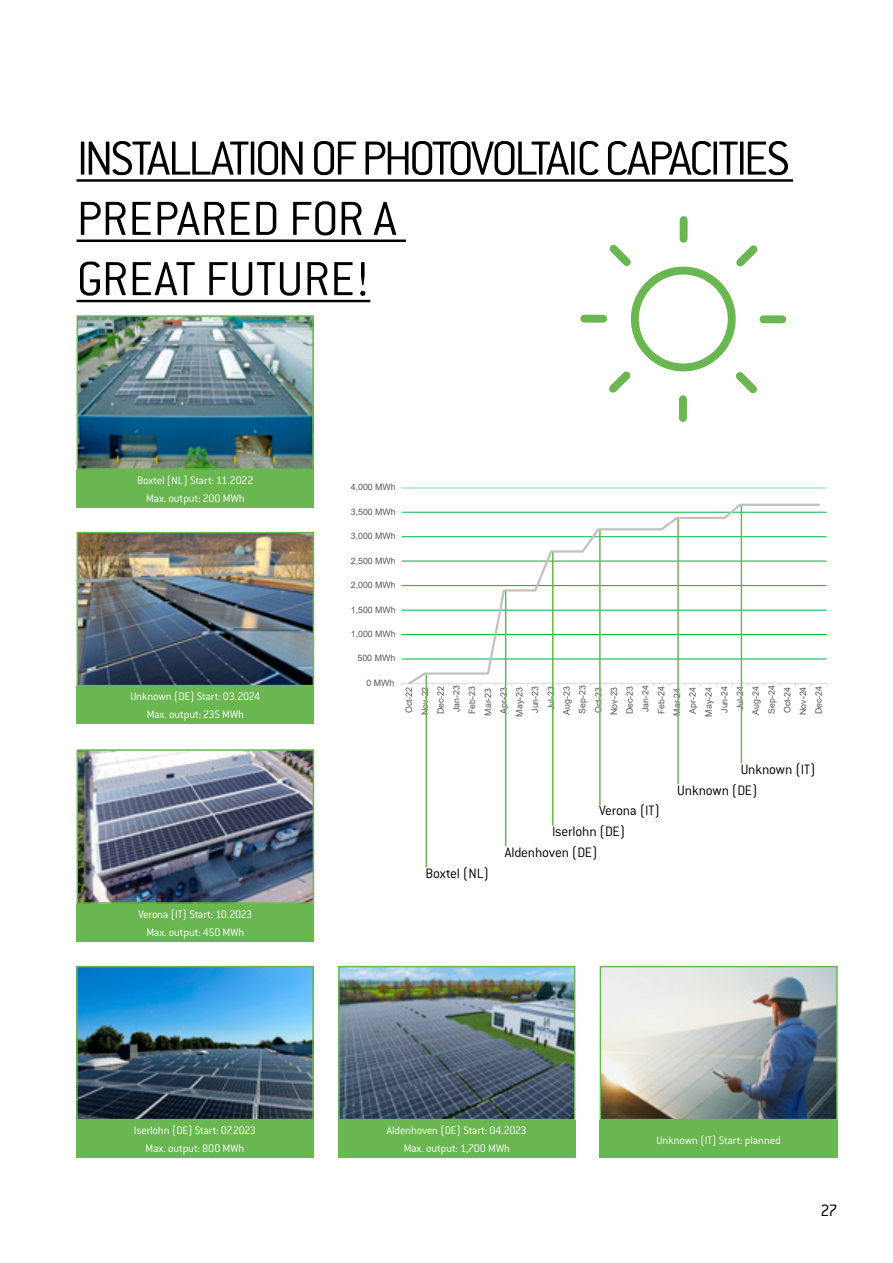
<style>
.page{position:relative;width:893px;height:1263px;background:#fff}
.page>*{position:absolute;margin:0;border:0;box-sizing:border-box;transform-origin:0 0}
.t1{font:300 52.5px/60.3px "Conduit ITC Pro";letter-spacing:-.055em;color:#000}
.t2{font:300 18px "Conduit ITC Pro";color:#000}
.t3{font:300 15px/20.7px "Conduit ITC Pro";letter-spacing:-.015em;color:#000}
.t4{font:300 12px/18px "Conduit ITC Pro";letter-spacing:-.015em;color:#fff;text-align:center}
.t5{font:8.85px/15.8px "Arial";color:#585858;text-align:right}
</style>
<div class="page">
<hr style="left:77px;top:179px;width:716px;height:3px;background:#000">
<hr style="left:77px;top:239px;width:329px;height:3px;background:#000">
<hr style="left:77px;top:300px;width:293px;height:2px;background:#000">
<hr style="left:401px;top:659px;width:426px;height:1px;background:#00b147">
<hr style="left:401px;top:634px;width:426px;height:1px;background:#00b147">
<hr style="left:401px;top:610px;width:426px;height:1px;background:#00b147">
<hr style="left:401px;top:585px;width:426px;height:1px;background:#00b147">
<hr style="left:401px;top:561px;width:426px;height:1px;background:#00b147">
<hr style="left:401px;top:536px;width:426px;height:1px;background:#00b147">
<hr style="left:401px;top:512px;width:426px;height:1px;background:#00b147">
<hr style="left:401px;top:683px;width:426px;height:1px;background:#dadada">
<svg style="left:406px;top:503px;width:415px;height:183px"></svg>
<img style="left:80px;top:318px;width:231px;height:149px">
<div style="left:77px;top:315px;width:237px;height:155px;border:2px solid #6ab651"></div>
<div style="left:77px;top:470px;width:237px;height:37px;background:#6ab651"></div>
<img style="left:341px;top:969px;width:231px;height:148px">
<div style="left:338px;top:966px;width:237px;height:154px;border:2px solid #6ab651"></div>
<div style="left:338px;top:1120px;width:237px;height:38px;background:#6ab651"></div>
<img style="left:80px;top:752px;width:231px;height:149px">
<div style="left:77px;top:749px;width:237px;height:155px;border:2px solid #6ab651"></div>
<div style="left:77px;top:904px;width:237px;height:37px;background:#6ab651"></div>
<div style="left:76px;top:1120px;width:238px;height:38px;background:#6ab651"></div>
<img style="left:79px;top:969px;width:232px;height:148px">
<div style="left:76px;top:966px;width:238px;height:154px;border:2px solid #6ab651"></div>
<div style="left:77px;top:686px;width:237px;height:38px;background:#6ab651"></div>
<img style="left:80px;top:535px;width:231px;height:148px">
<div style="left:77px;top:532px;width:237px;height:154px;border:2px solid #6ab651"></div>
<div style="left:600px;top:1120px;width:238px;height:38px;background:#6ab651"></div>
<img style="left:603px;top:969px;width:232px;height:148px">
<div style="left:600px;top:966px;width:238px;height:154px;border:2px solid #6ab651"></div>
<div style="left:631px;top:266px;width:105px;height:105px;border:8px solid #6ab651;border-radius:50%"></div>
<div style="left:680px;top:220px;width:8px;height:19px;background:#6ab651"></div>
<svg style="left:609px;top:244px;width:22px;height:22px"></svg>
<div style="left:584px;top:315px;width:19px;height:8px;background:#6ab651"></div>
<svg style="left:609px;top:371px;width:22px;height:22px"></svg>
<div style="left:679px;top:399px;width:8px;height:19px;background:#6ab651"></div>
<svg style="left:735px;top:372px;width:22px;height:22px"></svg>
<div style="left:763px;top:315px;width:19px;height:8px;background:#6ab651"></div>
<svg style="left:736px;top:245px;width:22px;height:22px"></svg>
<hr style="left:426px;top:675px;width:1px;height:192px;background:#6ab651">
<hr style="left:505px;top:591px;width:1px;height:255px;background:#6ab651">
<hr style="left:552px;top:552px;width:1px;height:274px;background:#6ab651">
<hr style="left:677px;top:519px;width:2px;height:265px;background:#6ab651">
<hr style="left:599px;top:530px;width:2px;height:275px;background:#6ab651">
<hr style="left:741px;top:506px;width:1px;height:257px;background:#6ab651">
<h1 class="t1" style="left:77px;top:129px;width:715px">INSTALLATION OF PHOTOVOLTAIC CAPACITIES<br>PREPARED FOR A<br>GREAT FUTURE!</h1>
<p class="t4" style="left:137px;top:471px;width:118px">Boxtel (NL) Start: 11.2022<br>Max. output: 200 MWh</p>
<p class="t4" style="left:130px;top:688px;width:132px">Unknown (DE) Start: 03.2024<br>Max. output: 235 MWh</p>
<p class="t4" style="left:138px;top:905px;width:115px">Verona (IT) Start: 10.2023<br>Max. output: 450 MWh</p>
<p class="t4" style="left:134px;top:1122px;width:124px">Iserlohn (DE) Start: 07.2023<br>Max. output: 800 MWh</p>
<p class="t5" style="left:351px;top:479px;width:47px">4,000 MWh</p>
<p class="t5" style="left:351px;top:504px;width:47px">3,500 MWh</p>
<p class="t5" style="left:351px;top:528px;width:47px">3,000 MWh</p>
<p class="t5" style="left:351px;top:553px;width:47px">2,500 MWh</p>
<p class="t5" style="left:351px;top:577px;width:47px">2,000 MWh</p>
<p class="t5" style="left:351px;top:601px;width:47px">1,500 MWh</p>
<p class="t5" style="left:351px;top:626px;width:47px">1,000 MWh</p>
<p class="t5" style="left:357px;top:650px;width:39px">500 MWh</p>
<p class="t5" style="left:366px;top:675px;width:29px">0 MWh</p>
<p class="t5" style="left:401px;top:716px;width:33px;rotate:-90deg">Oct-22<br>Nov-22<br>Dec-22<br>Jan-23<br>Feb-23<br>Mar-23<br>Apr-23<br>May-23<br>Jun-23<br>Jul-23<br>Aug-23<br>Sep-23<br>Oct-23<br>Nov-23<br>Dec-23<br>Jan-24<br>Feb-24<br>Mar-24<br>Apr-24<br>May-24<br>Jun-24<br>Jul-24<br>Aug-24<br>Sep-24<br>Oct-24<br>Nov-24<br>Dec-24</p>
<p class="t3" style="left:426px;top:863px;width:65px">Boxtel (NL)</p>
<p class="t3" style="left:552px;top:800px;width:110px;text-indent:47px">Verona (IT)<br>Iserlohn (DE)</p>
<p class="t3" style="left:505px;top:842px;width:94px">Aldenhoven (DE)</p>
<p class="t3" style="left:741px;top:759px;width:77px">Unknown (IT)</p>
<p class="t3" style="left:677px;top:780px;width:82px">Unknown (DE)</p>
<p class="t4" style="left:387px;top:1122px;width:141px">Aldenhoven (DE) Start: 04.2023<br>Max. output: 1,700 MWh</p>
<p class="t4" style="left:657px;top:1132px;width:126px">Unknown (IT) Start: planned</p>
<h2 class="t2" style="left:820px;top:1200px;width:19px">27</h2>
</div>
